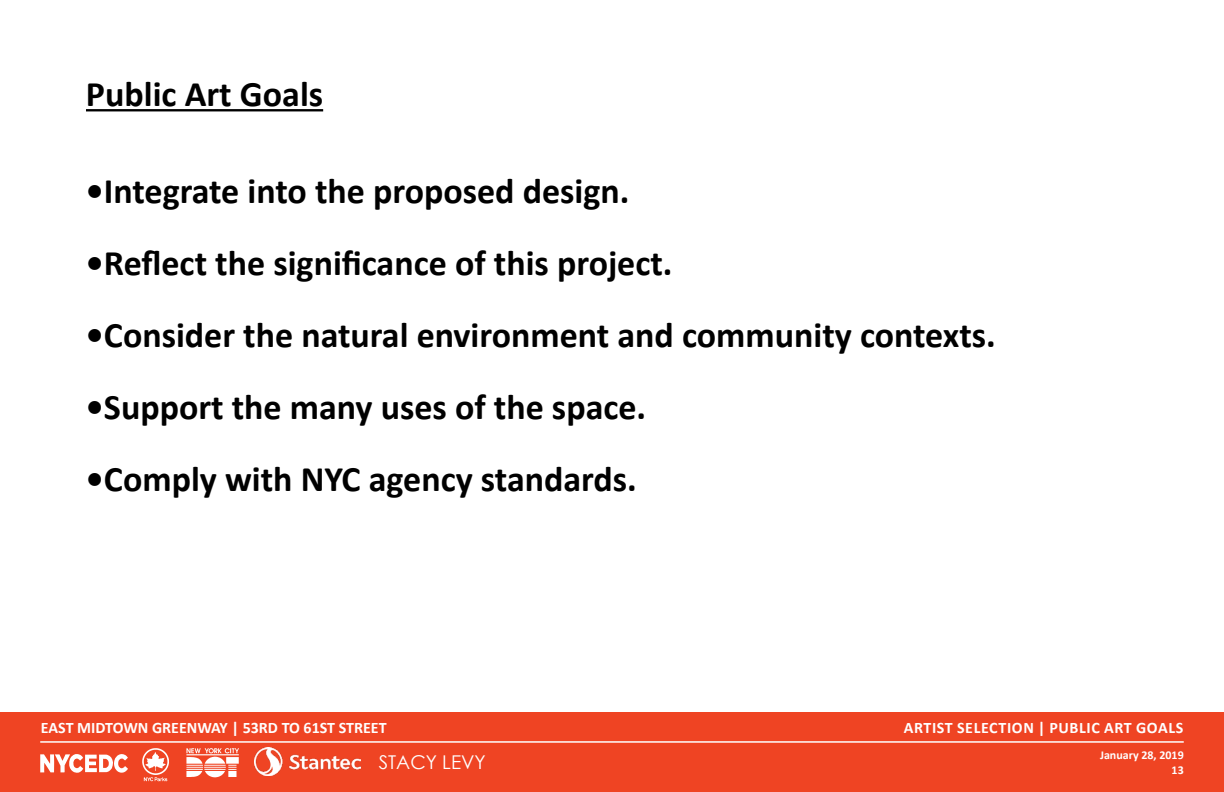
<style>
.page{position:relative;width:1224px;height:792px;background:#fff}
.page>*{position:absolute;margin:0;border:0;box-sizing:border-box;transform-origin:0 0}
.t1{font:700 36px "Calibri";color:#000}
.t2{font:19px "Century Gothic";color:#fff}
.t3{font:700 16px "Calibri";color:#fff}
.t4{font:700 16px "Calibri";letter-spacing:.04em;color:#fff}
.t5{font:700 12px "Calibri";color:#fff}
</style>
<div class="page">
<div style="left:0;top:712px;width:1224px;height:80px;background:#ef4423"></div>
<svg style="left:186px;top:748px;width:53px;height:29px"></svg>
<img style="left:255px;top:748px;width:105px;height:28px">
<svg style="left:142px;top:748px;width:27px;height:33px"></svg>
<svg style="left:40px;top:754px;width:88px;height:19px"></svg>
<hr style="left:40px;top:741px;width:1144px;height:2px;background:#fff">
<hr style="left:86px;top:109px;width:237px;height:2px;background:#000">
<p class="t1" style="left:86px;top:71px;width:239px">Public Art Goals</p>
<p class="t1" style="left:86px;top:168px;width:545px">•Integrate into the proposed design.</p>
<p class="t1" style="left:86px;top:240px;width:588px">•Reflect the significance of this project.</p>
<p class="t1" style="left:86px;top:312px;width:911px">•Consider the natural environment and community contexts.</p>
<p class="t1" style="left:86px;top:384px;width:562px">•Support the many uses of the space.</p>
<p class="t1" style="left:86px;top:456px;width:552px">•Comply with NYC agency standards.</p>
<p class="t3" style="left:41px;top:718px;width:347px">EAST MIDTOWN GREENWAY | 53RD TO 61ST STREET</p>
<p class="t2" style="left:379px;top:749px;width:109px">STACY LEVY</p>
<p class="t4" style="left:904px;top:717px;width:281px">ARTIST SELECTION | PUBLIC ART GOALS</p>
<p class="t5" style="left:1100px;top:748px;width:85px">January 28, 2019</p>
<p class="t5" style="left:1172px;top:762px;width:14px">13</p>
</div>
